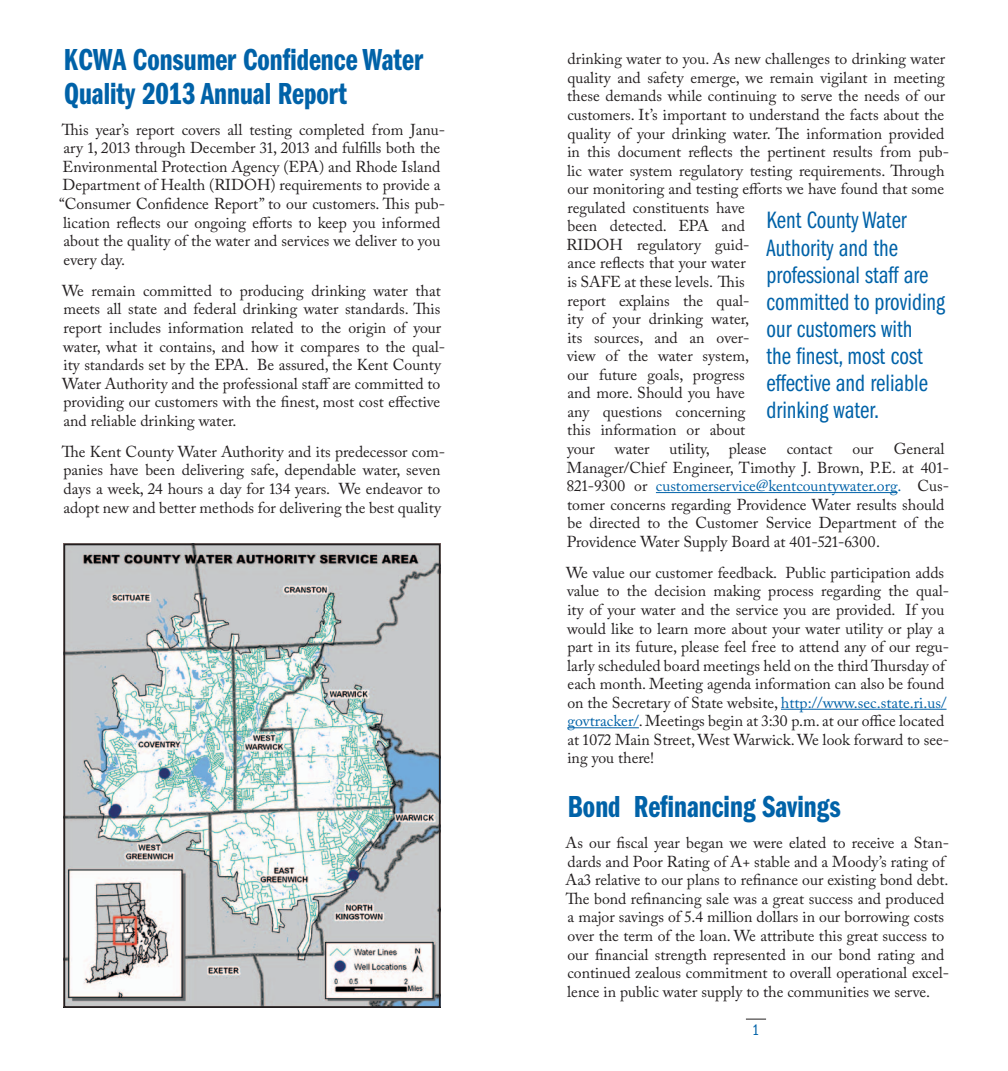
<style>
.page{position:relative;width:1008px;height:1071px;background:#fff}
.page>*{position:absolute;margin:0;border:0;box-sizing:border-box;transform-origin:0 0}
.t1{font:31.5px/33.2px "ITC Franklin Gothic Std Dm Cp";color:#0062a8}
.t2{font:24.5px/27.1px "ITC Franklin Gothic Std Bk Cp";color:#0062a8}
.t3{font:15.75px/18.6px "Adobe Caslon Pro";color:#231f20}
.t4{font:15.75px "ITC Franklin Gothic Std Bk Cp";color:#0062a8}
.s1{color:#0062a8}
</style>
<div class="page">
<svg style="left:746px;top:1019px;width:20px;height:1px"></svg>
<hr style="left:656px;top:492px;width:242px;height:1px;background:#0062a8">
<hr style="left:781px;top:709px;width:166px;height:1px;background:#0062a8">
<hr style="left:567px;top:727px;width:72px;height:1px;background:#0062a8">
<img style="left:66px;top:547px;width:372px;height:458px">
<div style="left:63px;top:544px;width:378px;height:464px;border:2px solid #231f20"></div>
<h1 class="t1" style="left:64px;top:44px;width:361px">KCWA Consumer Confidence Water<br>Quality 2013 Annual Report</h1>
<p class="t3" style="left:59px;top:120px;width:388px">This year’s report covers all testing completed from Janu&shy;ary 1, 2013 through December 31, 2013 and fulfills both the Environmental Protection Agency (EPA) and Rhode Island Department of Health (RIDOH) requirements to provide a “Consumer Confidence Report” to our customers. This pub&shy;lication reflects our ongoing efforts to keep you informed about the quality of the water and services we deliver to you every day.</p>
<p class="t3" style="left:62px;top:281px;width:385px">We remain committed to producing drinking water that meets all state and federal drinking water standards. This report includes information related to the origin of your water, what it contains, and how it compares to the qual&shy;ity standards set by the EPA. Be assured, the Kent County Water Authority and the professional staff are committed to providing our customers with the finest, most cost effective and reliable drinking water.</p>
<p class="t3" style="left:62px;top:442px;width:385px">The Kent County Water Authority and its predecessor com&shy;panies have been delivering safe, dependable water, seven days a week, 24 hours a day for 134 years. We endeavor to adopt new and better methods for delivering the best quality</p>
<p class="t3" style="left:567px;top:50px;width:384px">drinking water to you. As new challenges to drinking water quality and safety emerge, we remain vigilant in meeting these demands while continuing to serve the needs of our customers. It’s important to understand the facts about the quality of your drinking water. The information provided in this document reflects the pertinent results from pub&shy;lic water system regulatory testing requirements. Through our monitoring and testing efforts we have found that some regulated constituents have<br>been detected. EPA and<br>RIDOH regulatory guid-<br>ance reflects that your water<br>is SAFE at these levels. This<br>report explains the qual-<br>ity of your drinking water,<br>its sources, and an over-<br>view of the water system,<br>our future goals, progress<br>and more. Should you have<br>any questions concerning<br>this information or about<br>your</p>
<h2 class="t2" style="left:766px;top:207px;width:180px">Kent County Water<br>Authority and the professional staff are committed to providing our customers with<br>the finest, most cost effective and reliable drinking water.</h2>
<p class="t3" style="left:567px;top:439px;width:384px;text-indent:327px">General Manager/Chief Engineer, Timothy J. Brown, P.E. at 401- 821-9300 or <span class="s1">customerservice@kentcountywater.org.</span> Cus&shy;tomer concerns regarding Providence Water results should be directed to the Customer Service Department of the Providence Water Supply Board at 401-521-6300.</p>
<p class="t3" style="left:566px;top:563px;width:385px">We value our customer feedback. Public participation adds value to the decision making process regarding the qual&shy;ity of your water and the service you are provided. If you would like to learn more about your water utility or play a part in its future, please feel free to attend any of our regu&shy;larly scheduled board meetings held on the third Thursday of each month. Meeting agenda information can also be found on the Secretary of State website, <span class="s1">http://www.sec.state.ri.us/ govtracker/</span>. Meetings begin at 3:30 p.m. at our office located at 1072 Main Street, West Warwick. We look forward to see&shy;ing you there!</p>
<h1 class="t1" style="left:568px;top:790px;width:274px">Bond Refinancing Savings</h1>
<p class="t3" style="left:566px;top:833px;width:385px">As our fiscal year began we were elated to receive a Stan&shy;dards and Poor Rating of A+ stable and a Moody’s rating of Aa3 relative to our plans to refinance our existing bond debt.<br>The bond refinancing sale was a great success and produced a major savings of 5.4 million dollars in our borrowing costs over the term of the loan. We attribute this great success to our financial strength represented in our bond rating and continued zealous commitment to overall operational excel&shy;lence in public water supply to the communities we serve.</p>
<p class="t3" style="left:615px;top:439px;width:36px">water</p>
<p class="t3" style="left:670px;top:439px;width:99px">utility, please</p>
<p class="t3" style="left:787px;top:439px;width:47px">contact</p>
<p class="t3" style="left:852px;top:439px;width:23px">our</p>
<p class="t4" style="left:753px;top:1021px;width:8px">1</p>
</div>
